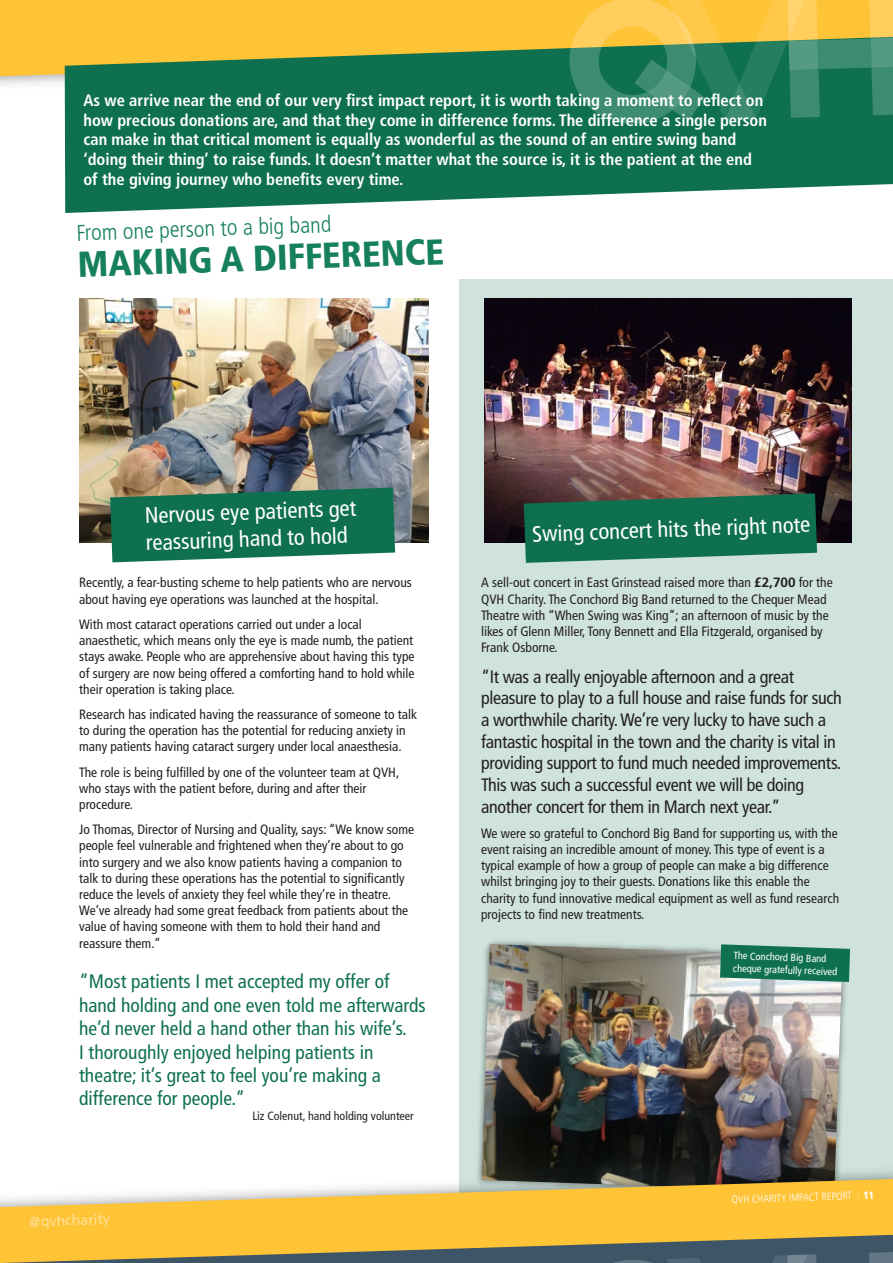
<style>
.page{position:relative;width:893px;height:1263px;background:#fff}
.page>*{position:absolute;margin:0;border:0;box-sizing:border-box;transform-origin:0 0}
.t1{font:900 condensed 36px "Frutiger LT Std";color:#16805b}
.t2{font:300 condensed 22.8px "Frutiger LT Std";color:#16805b}
.t3{font:condensed 22.5px/27px "Frutiger LT Std";color:#fff}
.t4{font:condensed 19.5px/23.4px "Frutiger LT Std";color:#0e704e}
.t5{font:condensed 18px/21.6px "Frutiger LT Std";letter-spacing:-.015em;color:#231f20}
.t6{font:700 condensed 16.5px/19.8px "Frutiger LT Std";color:#fff}
.t7{font:14.4px "Frutiger LT Std";color:#fff}
.t8{font:condensed 13.5px/16.2px "Frutiger LT Std";color:#231f20}
.t9{font:condensed 12px "Frutiger LT Std";color:#231f20}
.t10{font:condensed 10.5px/12.6px "Frutiger LT Std";color:#fff}
.t11{font:300 condensed 10.5px "Frutiger LT Std";color:#fff}
.s1{font-weight:700;font-stretch:normal}
.s2{font-size:9px;color:rgb(255 255 255/.5)}
.s3{font-weight:900}
</style>
<div class="page">
<img style="left:79px;top:298px;width:349px;height:244px">
<div style="left:459px;top:279px;width:434px;height:984px;background:#cfe2dc"></div>
<img style="left:484px;top:298px;width:367px;height:244px">
<img style="left:478px;top:941px;width:373px;height:218px">
<img style="left:482px;top:944px;width:360px;height:215px">
<svg style="left:524px;top:493px;width:293px;height:70px;background:#247557"></svg>
<svg style="left:110px;top:488px;width:285px;height:74px;background:#267a5b"></svg>
<svg style="left:0;top:0;width:569px;height:104px;background:#fec643"></svg>
<img style="left:477px;top:1159px;width:416px;height:20px">
<svg style="left:0;top:1179px;width:893px;height:56px;background:#f3c75d"></svg>
<svg style="left:720px;top:944px;width:130px;height:38px;background:#287f61"></svg>
<svg style="left:65px;top:37px;width:828px;height:176px;background:#3b855d"></svg>
<svg style="left:569px;top:0;width:324px;height:124px;background:#729859"></svg>
<svg style="left:0;top:1235px;width:893px;height:28px;background:#9e8c4f"></svg>
<p class="t6" style="left:83px;top:90px;width:685px">As we arrive near the end of our very first impact report, it is worth taking a moment to reflect on how precious donations are, and that they come in difference forms. The difference a single person can make in that critical moment is equally as wonderful as the sound of an entire swing band ‘doing their thing’ to raise funds. It doesn’t matter what the source is, it is the patient at the end of the giving journey who benefits every time.</p>
<h2 class="t2" style="left:76px;top:220px;width:257px;rotate:-2deg">From one person to a big band</h2>
<h1 class="t1" style="left:77px;top:242px;width:368px;rotate:-2deg">MAKING A DIFFERENCE</h1>
<h3 class="t3" style="left:144px;top:502px;width:213px;rotate:-2deg">Nervous eye patients get reassuring hand to hold</h3>
<p class="t8" style="left:79px;top:575px;width:334px">Recently, a fear-busting scheme to help patients who are nervous about having eye operations was launched at the hospital.</p>
<p class="t8" style="left:79px;top:616px;width:337px">With most cataract operations carried out under a local anaesthetic, which means only the eye is made numb, the patient stays awake. People who are apprehensive about having this type of surgery are now being offered a comforting hand to hold while their operation is taking place.</p>
<p class="t8" style="left:79px;top:706px;width:339px">Research has indicated having the reassurance of someone to talk to during the operation has the potential for reducing anxiety in many patients having cataract surgery under local anaesthesia.</p>
<p class="t8" style="left:79px;top:764px;width:322px">The role is being fulfilled by one of the volunteer team at QVH, who stays with the patient before, during and after their procedure.</p>
<p class="t8" style="left:79px;top:821px;width:336px">Jo Thomas, Director of Nursing and Quality, says: “We know some people feel vulnerable and frightened when they’re about to go into surgery and we also know patients having a companion to talk to during these operations has the potential to significantly reduce the levels of anxiety they feel while they’re in theatre.<br>We’ve already had some great feedback from patients about the value of having someone with them to hold their hand and reassure them.”</p>
<p class="t4" style="left:79px;top:970px;width:348px">“Most patients I met accepted my offer of hand holding and one even told me afterwards he’d never held a hand other than his wife’s.<br>I thoroughly enjoyed helping patients in theatre; it’s great to feel you’re making a difference for people.”</p>
<p class="t9" style="left:252px;top:1108px;width:163px">Liz Colenut, hand holding volunteer</p>
<p class="t7" style="left:29px;top:1213px;width:82px;rotate:-2deg">@qvhcharity</p>
<h3 class="t3" style="left:532px;top:521px;width:280px;rotate:-2deg">Swing concert hits the right note</h3>
<p class="t8" style="left:481px;top:575px;width:353px">A sell-out concert in East Grinstead raised more than <span class="s1">£2,700</span> for the QVH Charity. The Conchord Big Band returned to the Chequer Mead Theatre with “When Swing was King”; an afternoon of music by the likes of Glenn Miller, Tony Bennett and Ella Fitzgerald, organised by Frank Osborne.</p>
<p class="t5" style="left:481px;top:666px;width:362px">“It was a really enjoyable afternoon and a great pleasure to play to a full house and raise funds for such a worthwhile charity. We’re very lucky to have such a fantastic hospital in the town and the charity is vital in providing support to fund much needed improvements.<br>This was such a successful event we will be doing another concert for them in March next year.”</p>
<p class="t8" style="left:481px;top:825px;width:360px">We were so grateful to Conchord Big Band for supporting us, with the event raising an incredible amount of money. This type of event is a typical example of how a group of people can make a big difference whilst bringing joy to their guests. Donations like this enable the charity to fund innovative medical equipment as well as fund research projects to find new treatments.</p>
<p class="t10" style="left:734px;top:949px;width:106px;rotate:2deg">The Conchord Big Band cheque gratefully received</p>
<p class="t11" style="left:732px;top:1194px;width:144px;rotate:-2deg">QVH CHARITY IMPACT REPORT <span class="s2">|</span> <span class="s3">11</span></p>
</div>
